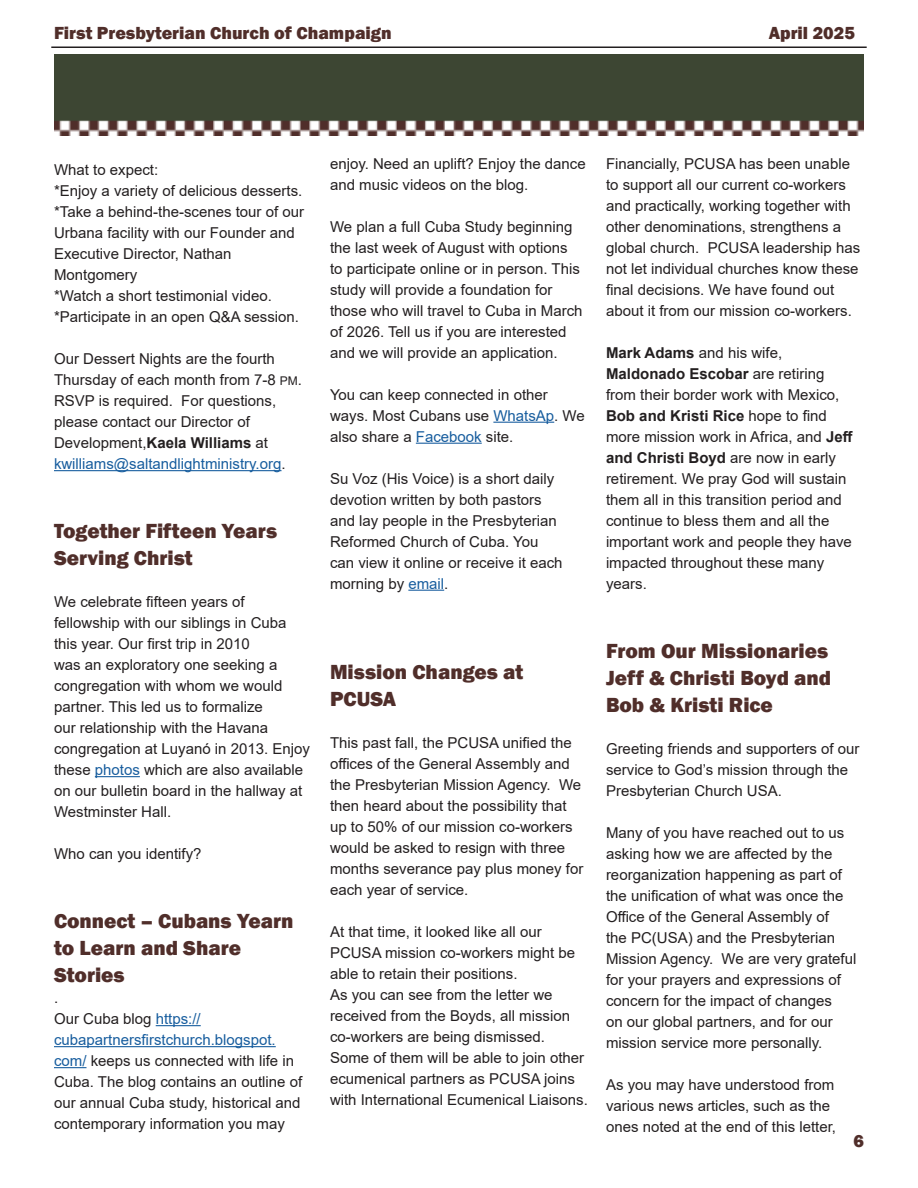
<style>
.page{position:relative;width:918px;height:1188px;background:#fff}
.page>*{position:absolute;margin:0;border:0;box-sizing:border-box;transform-origin:0 0}
.t1{font:800 21px/27px "Franklin Gothic";color:#502e2a}
.t2{font:800 18px "Franklin Gothic";color:#502e2a}
.t3{font:15px/21px "Arial";color:#231f20}
.s1{font-size:12px}
.s2{font-weight:700}
.s3{color:#175d9e}
</style>
<div class="page">
<hr style="left:51px;top:46px;width:816px;height:2px;background:#231f20">
<img style="left:54px;top:54px;width:810px;height:82px">
<hr style="left:54px;top:470px;width:228px;height:1px;background:#175d9e">
<hr style="left:95px;top:776px;width:45px;height:1px;background:#175d9e">
<hr style="left:156px;top:1025px;width:45px;height:1px;background:#175d9e">
<hr style="left:54px;top:1046px;width:222px;height:1px;background:#175d9e">
<hr style="left:54px;top:1067px;width:33px;height:1px;background:#175d9e">
<hr style="left:493px;top:422px;width:61px;height:1px;background:#175d9e">
<hr style="left:416px;top:443px;width:66px;height:1px;background:#175d9e">
<hr style="left:408px;top:590px;width:36px;height:1px;background:#175d9e">
<p class="t2" style="left:54px;top:21px;width:339px">First Presbyterian Church of Champaign</p>
<p class="t2" style="left:769px;top:21px;width:88px">April 2025</p>
<p class="t3" style="left:54px;top:159px;width:106px">What to expect:</p>
<p class="t3" style="left:54px;top:180px;width:250px">*Enjoy a variety of delicious desserts.</p>
<p class="t3" style="left:54px;top:201px;width:252px">*Take a behind-the-scenes tour of our<br>Urbana facility with our Founder and</p>
<p class="t3" style="left:54px;top:243px;width:179px">Executive Director, Nathan<br>Montgomery</p>
<p class="t3" style="left:54px;top:285px;width:219px">*Watch a short testimonial video.</p>
<p class="t3" style="left:54px;top:306px;width:247px">*Participate in an open Q&amp;A session.</p>
<p class="t3" style="left:54px;top:348px;width:250px">Our Dessert Nights are the fourth Thursday of each month from 7-8 <span class="s1">PM</span>.<br>RSVP is required. For questions, please contact our Director of Development,<span class="s2">Kaela Williams</span> at <span class="s3">kwilliams@saltandlightministry.org</span>.</p>
<p class="t1" style="left:54px;top:517px;width:225px">Together Fifteen Years<br>Serving Christ</p>
<p class="t3" style="left:54px;top:591px;width:257px">We celebrate fifteen years of fellowship with our siblings in Cuba this year. Our first trip in 2010<br>was an exploratory one seeking a congregation with whom we would partner. This led us to formalize<br>our relationship with the Havana congregation at Luyanó in 2013. Enjoy these <span class="s3">photos</span> which are also available on our bulletin board in the hallway at<br>Westminster Hall.</p>
<p class="t3" style="left:54px;top:843px;width:149px">Who can you identify?</p>
<p class="t1" style="left:54px;top:907px;width:241px">Connect – Cubans Yearn to Learn and Share<br>Stories</p>
<p class="t3" style="left:54px;top:987px;width:6px">.</p>
<p class="t3" style="left:54px;top:1008px;width:250px">Our Cuba blog <span class="s3">https:// cubapartnersfirstchurch.blogspot. com/</span> keeps us connected with life in Cuba. The blog contains an outline of our annual Cuba study, historical and contemporary information you may</p>
<p class="t3" style="left:330px;top:153px;width:257px">enjoy. Need an uplift? Enjoy the dance and music videos on the blog.</p>
<p class="t3" style="left:330px;top:216px;width:254px">We plan a full Cuba Study beginning the last week of August with options to participate online or in person. This study will provide a foundation for those who will travel to Cuba in March of 2026. Tell us if you are interested and we will provide an application.</p>
<p class="t3" style="left:330px;top:384px;width:256px">You can keep connected in other ways. Most Cubans use <span class="s3">WhatsAp</span>. We also share a <span class="s3">Facebook</span> site.</p>
<p class="t3" style="left:330px;top:468px;width:234px">Su Voz (His Voice) is a short daily devotion written by both pastors and lay people in the Presbyterian<br>Reformed Church of Cuba. You can view it online or receive it each morning by <span class="s3">email</span>.</p>
<p class="t3" style="left:606px;top:153px;width:256px">Financially, PCUSA has been unable to support all our current co-workers and practically, working together with other denominations, strengthens a global church. PCUSA leadership has not let individual churches know these final decisions. We have found out about it from our mission co-workers.</p>
<p class="t3" style="left:606px;top:342px;width:248px"><span class="s2">Mark Adams</span> and his wife,<br><span class="s2">Maldonado Escobar</span> are retiring from their border work with Mexico,<br><span class="s2">Bob and Kristi Rice</span> hope to find more mission work in Africa, and <span class="s2">Jeff and Christi Boyd</span> are now in early retirement. We pray God will sustain them all in this transition period and continue to bless them and all the important work and people they have impacted throughout these many years.</p>
<p class="t1" style="left:330px;top:658px;width:195px">Mission Changes at<br>PCUSA</p>
<p class="t3" style="left:330px;top:732px;width:255px">This past fall, the PCUSA unified the offices of the General Assembly and the Presbyterian Mission Agency. We then heard about the possibility that up to 50% of our mission co-workers would be asked to resign with three months severance pay plus money for each year of service.</p>
<p class="t3" style="left:330px;top:921px;width:247px">At that time, it looked like all our<br>PCUSA mission co-workers might be able to retain their positions.</p>
<p class="t3" style="left:330px;top:984px;width:259px">As you can see from the letter we received from the Boyds, all mission co-workers are being dismissed.<br>Some of them will be able to join other ecumenical partners as PCUSA joins with International Ecumenical Liaisons.</p>
<p class="t1" style="left:606px;top:637px;width:224px">From Our Missionaries</p>
<p class="t1" style="left:606px;top:664px;width:227px">Jeff &amp; Christi Boyd and</p>
<p class="t1" style="left:606px;top:691px;width:168px">Bob &amp; Kristi Rice</p>
<p class="t3" style="left:606px;top:738px;width:255px">Greeting friends and supporters of our service to God’s mission through the<br>Presbyterian Church USA.</p>
<p class="t3" style="left:606px;top:822px;width:252px">Many of you have reached out to us asking how we are affected by the reorganization happening as part of the unification of what was once the Office of the General Assembly of<br>the PC(USA) and the Presbyterian Mission Agency. We are very grateful for your prayers and expressions of concern for the impact of changes<br>on our global partners, and for our mission service more personally.</p>
<p class="t3" style="left:606px;top:1074px;width:232px">As you may have understood from various news articles, such as the ones noted at the end of this letter,</p>
<p class="t2" style="left:853px;top:1129px;width:12px">6</p>
</div>
